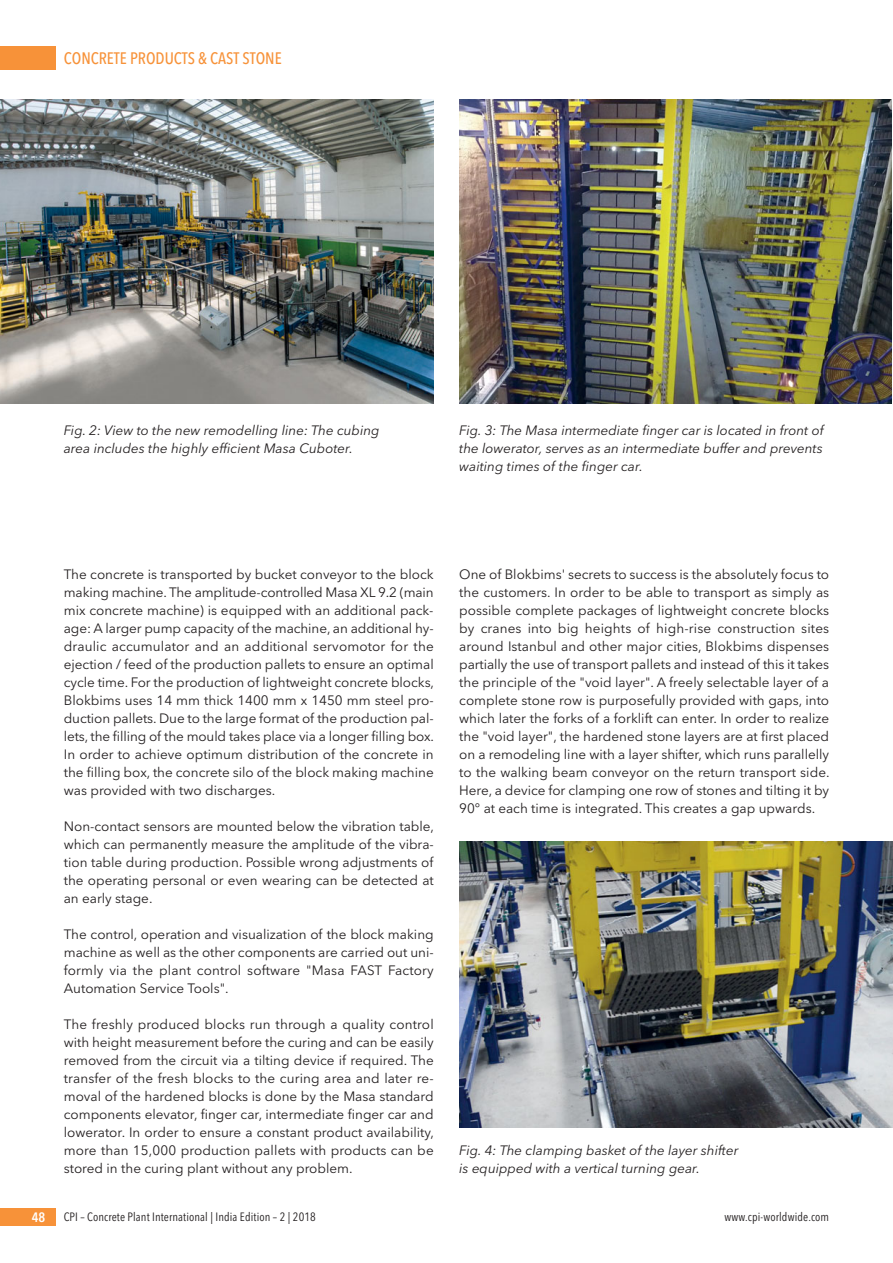
<style>
.page{position:relative;width:893px;height:1263px;background:#fff}
.page>*{position:absolute;margin:0;border:0;box-sizing:border-box;transform-origin:0 0}
.t1{font:500 16.5px "Avenir Next Condensed";color:#f79239}
.t2{font:13.5px/18px "Avenir Next";color:#231f20;text-align:justify}
.t3{font:italic 13.5px/18px "Avenir Next";color:#231f20}
.t4{font:600 13.5px "Avenir Next Condensed";color:#fff}
.t5{font:12px "Avenir Next Condensed";letter-spacing:.01em;color:#231f20}
</style>
<div class="page">
<div style="left:0;top:47px;width:55px;height:23px;background:#f79239"></div>
<div style="left:0;top:1208px;width:55px;height:18px;background:#f79239"></div>
<img style="left:0;top:100px;width:434px;height:304px">
<img style="left:459px;top:100px;width:433px;height:304px">
<img style="left:459px;top:842px;width:434px;height:285px">
<p class="t1" style="left:64px;top:51px;width:219px">CONCRETE PRODUCTS &amp; CAST STONE</p>
<p class="t3" style="left:64px;top:422px;width:317px">Fig. 2: View to the new remodelling line: The cubing area includes the highly efficient Masa Cuboter.</p>
<p class="t3" style="left:459px;top:422px;width:366px;text-align:justify">Fig. 3: The Masa intermediate finger car is located in front of the lowerator, serves as an intermediate buffer and prevents waiting times of the finger car.</p>
<p class="t2" style="left:64px;top:566px;width:372px">The concrete is transported by bucket conveyor to the block making machine. The amplitude-controlled Masa XL 9.2 (main mix concrete machine) is equipped with an additional pack&shy;age: A larger pump capacity of the machine, an additional hy&shy;draulic accumulator and an additional servomotor for the ejection / feed of the production pallets to ensure an optimal cycle time. For the production of lightweight concrete blocks, Blokbims uses 14 mm thick 1400 mm x 1450 mm steel pro&shy;duction pallets. Due to the large format of the production pal&shy;lets, the filling of the mould takes place via a longer filling box.<br>In order to achieve optimum distribution of the concrete in the filling box, the concrete silo of the block making machine was provided with two discharges.</p>
<p class="t2" style="left:64px;top:818px;width:372px">Non-contact sensors are mounted below the vibration table, which can permanently measure the amplitude of the vibra&shy;tion table during production. Possible wrong adjustments of the operating personal or even wearing can be detected at an early stage.</p>
<p class="t2" style="left:64px;top:926px;width:371px">The control, operation and visualization of the block making machine as well as the other components are carried out uni&shy;formly via the plant control software "Masa FAST Factory Automation Service Tools".</p>
<p class="t2" style="left:64px;top:1016px;width:372px">The freshly produced blocks run through a quality control with height measurement before the curing and can be easily removed from the circuit via a tilting device if required. The transfer of the fresh blocks to the curing area and later re&shy;moval of the hardened blocks is done by the Masa standard components elevator, finger car, intermediate finger car and lowerator. In order to ensure a constant product availability, more than 15,000 production pallets with products can be stored in the curing plant without any problem.</p>
<p class="t2" style="left:459px;top:566px;width:372px">One of Blokbims' secrets to success is the absolutely focus to the customers. In order to be able to transport as simply as possible complete packages of lightweight concrete blocks by cranes into big heights of high-rise construction sites around Istanbul and other major cities, Blokbims dispenses partially the use of transport pallets and instead of this it takes the principle of the "void layer". A freely selectable layer of a complete stone row is purposefully provided with gaps, into which later the forks of a forklift can enter. In order to realize the "void layer", the hardened stone layers are at first placed on a remodeling line with a layer shifter, which runs parallelly to the walking beam conveyor on the return transport side.<br>Here, a device for clamping one row of stones and tilting it by 90° at each time is integrated. This creates a gap upwards.</p>
<p class="t3" style="left:459px;top:1142px;width:281px">Fig. 4: The clamping basket of the layer shifter is equipped with a vertical turning gear.</p>
<p class="t4" style="left:32px;top:1209px;width:15px">48</p>
<p class="t5" style="left:64px;top:1209px;width:254px">CPI – Concrete Plant International | India Edition – 2 | 2018</p>
<p class="t5" style="left:725px;top:1209px;width:106px">www.cpi-worldwide.com</p>
</div>
